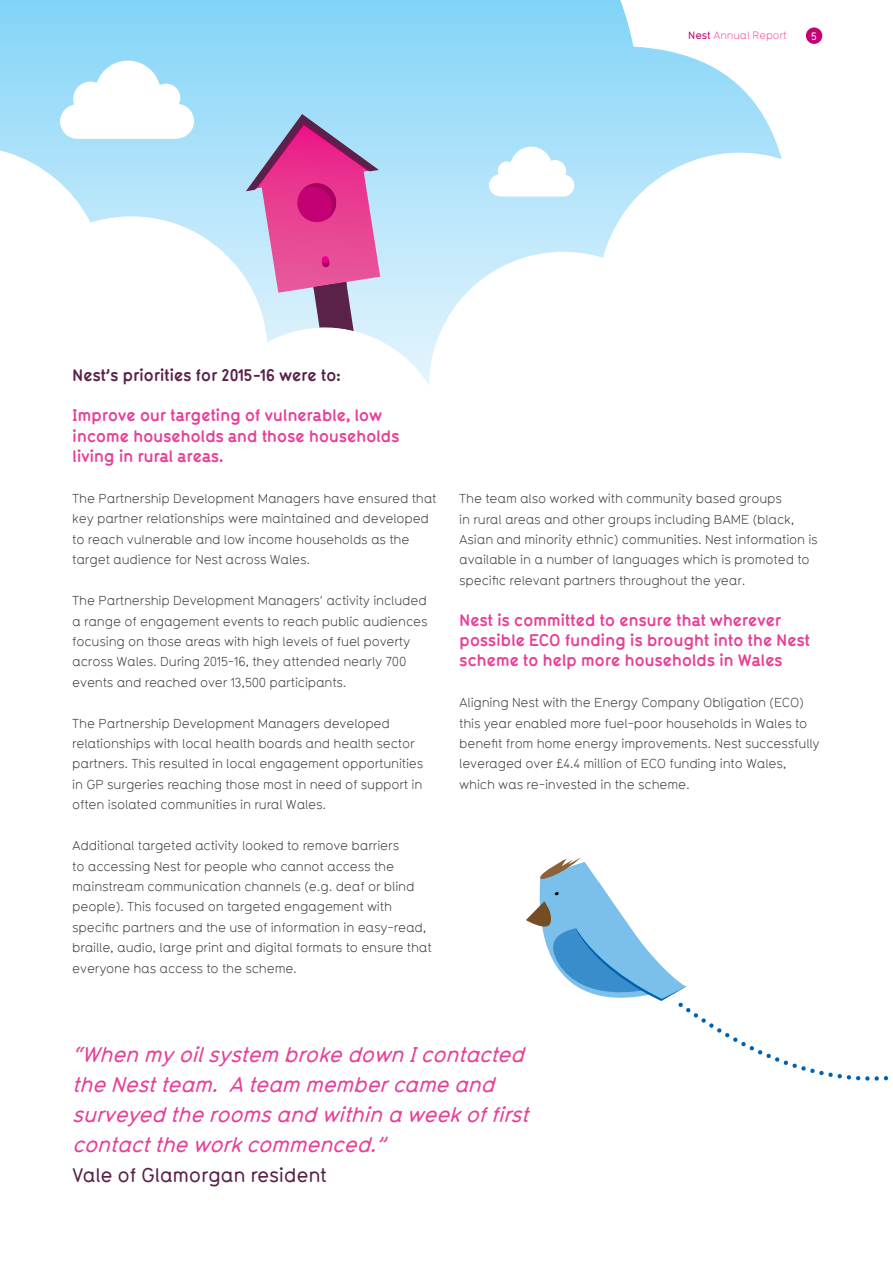
<style>
.page{position:relative;width:893px;height:1263px;background:#fff}
.page>*{position:absolute;margin:0;border:0;box-sizing:border-box;transform-origin:0 0}
.t1{font:italic 500 21px/30px "Typ 1451";color:#e64097}
.t2{font:500 19.5px "Typ 1451";letter-spacing:-.015em;color:#5a2149}
.t3{font:700 16.5px/20.4px "Typ 1451 Alternate";letter-spacing:-.025em;color:#e64097}
.t4{font:700 16.5px "Typ 1451 Alternate";letter-spacing:-.025em;color:#5a2149}
.t5{font:12.75px/20.4px "Typ 1451";letter-spacing:-.015em;color:#414042}
.t6{font:10.5px "Typ 1451";letter-spacing:-.01em;color:#ef539e}
.t7{font:500 10.5px "Typ 1451";color:#fff}
.s1{font-weight:500;color:#c40075}
</style>
<div class="page">
<svg style="left:0;top:0;width:823px;height:216px"></svg>
<svg style="left:246px;top:114px;width:9px;height:102px"></svg>
<svg style="left:255px;top:104px;width:568px;height:154px"></svg>
<svg style="left:489px;top:147px;width:85px;height:50px"></svg>
<svg style="left:0;top:18px;width:236px;height:198px"></svg>
<svg style="left:87px;top:216px;width:474px;height:169px"></svg>
<svg style="left:526px;top:857px;width:363px;height:224px"></svg>
<p class="t6" style="left:688px;top:28px;width:100px"><span class="s1">Nest</span> Annual Report</p>
<p class="t7" style="left:811px;top:29px;width:7px">5</p>
<p class="t4" style="left:72px;top:363px;width:270px">Nest’s priorities for 2015-16 were to:</p>
<p class="t3" style="left:72px;top:405px;width:329px">Improve our targeting of vulnerable, low income households and those households living in rural areas.</p>
<p class="t5" style="left:72px;top:488px;width:366px">The Partnership Development Managers have ensured that key partner relationships were maintained and developed to reach vulnerable and low income households as the target audience for Nest across Wales.</p>
<p class="t5" style="left:72px;top:590px;width:357px">The Partnership Development Managers’ activity included a range of engagement events to reach public audiences focusing on those areas with high levels of fuel poverty across Wales. During 2015-16, they attended nearly 700 events and reached over 13,500 participants.</p>
<p class="t5" style="left:72px;top:712px;width:353px">The Partnership Development Managers developed relationships with local health boards and health sector partners. This resulted in local engagement opportunities in GP surgeries reaching those most in need of support in often isolated communities in rural Wales.</p>
<p class="t5" style="left:72px;top:835px;width:361px">Additional targeted activity looked to remove barriers<br>to accessing Nest for people who cannot access the mainstream communication channels (e.g. deaf or blind people). This focused on targeted engagement with specific partners and the use of information in easy-read, braille, audio, large print and digital formats to ensure that everyone has access to the scheme.</p>
<p class="t5" style="left:459px;top:488px;width:360px">The team also worked with community based groups<br>in rural areas and other groups including BAME (black, Asian and minority ethnic) communities. Nest information is available in a number of languages which is promoted to specific relevant partners throughout the year.</p>
<p class="t3" style="left:459px;top:609px;width:352px">Nest is committed to ensure that wherever possible ECO funding is brought into the Nest scheme to help more households in Wales</p>
<p class="t5" style="left:459px;top:692px;width:362px">Aligning Nest with the Energy Company Obligation (ECO) this year enabled more fuel-poor households in Wales to benefit from home energy improvements. Nest successfully leveraged over £4.4 million of ECO funding into Wales, which was re-invested in the scheme.</p>
<h1 class="t1" style="left:72px;top:1039px;width:465px">“Whenmyoilsystem brokedownIcontacted theNestteam. Ateam membercameand surveyedtheroomsandwithinaweekoffirst contacttheworkcommenced.”</h1>
<h2 class="t2" style="left:72px;top:1162px;width:256px">Vale of Glamorgan resident</h2>
</div>
